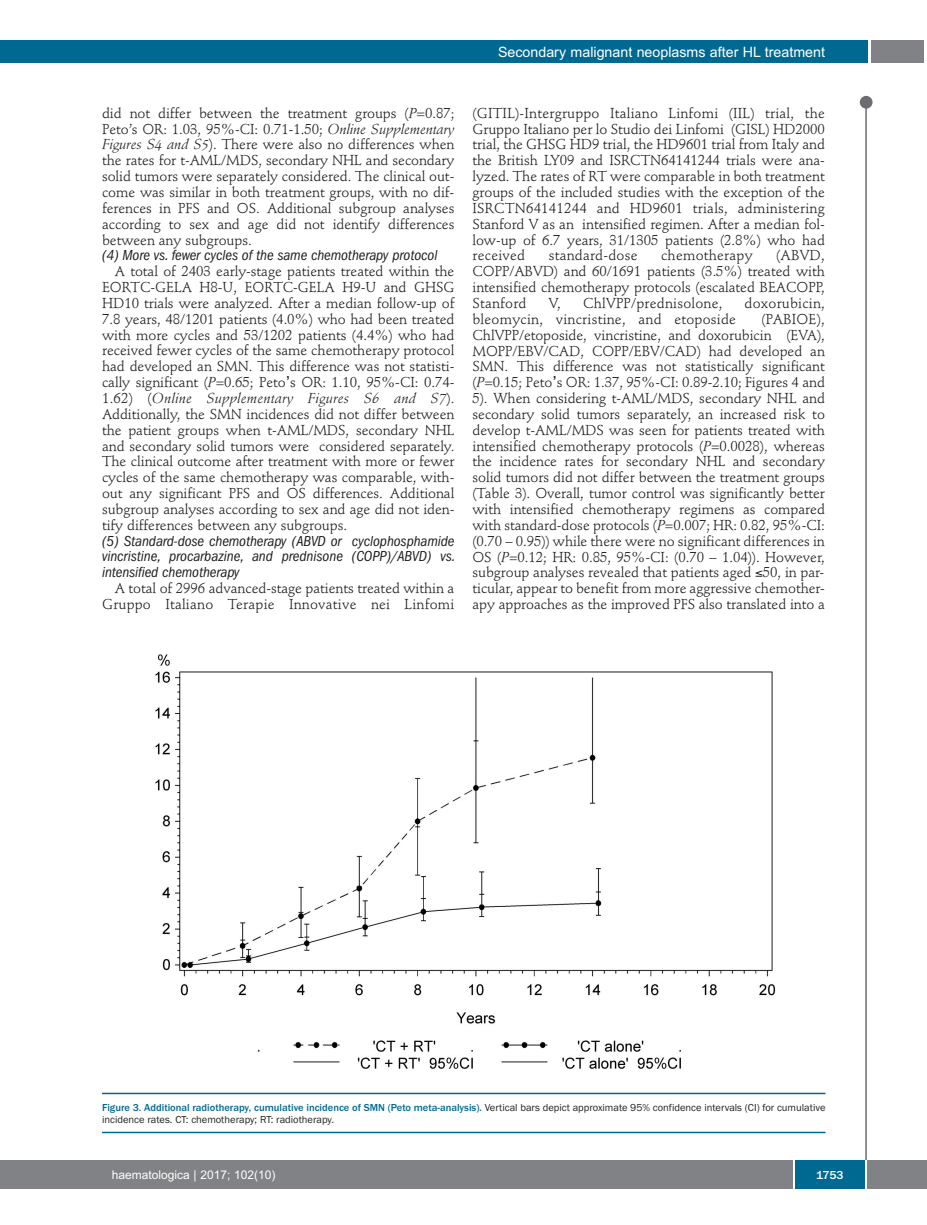
<style>
.page{position:relative;width:927px;height:1225px;background:#fff}
.page>*{position:absolute;margin:0;border:0;box-sizing:border-box;transform-origin:0 0}
.t1{font:italic condensed 15px/15.9px "Franklin Gothic";letter-spacing:-.005em;color:#231f20;text-align:justify}
.t2{font:14.25px/15.9px "Stempel Schneidler";letter-spacing:-.005em;color:#231f20;text-align:justify}
.t3{font:14.25px "Stempel Schneidler";letter-spacing:.015em;color:#231f20}
.t4{font:14.25px "Arial";color:#fff}
.t5{font:12px "Arial";color:#fff}
.t6{font:500 12px "Franklin Gothic";color:#fff}
.t7{font:10.5px/12px "Franklin Gothic";color:#231f20}
.s1{font-style:italic}
.s2{font-family:"Lucida Grande"}
.s3{font-weight:500;color:#006991}
</style>
<div class="page">
<div style="left:860px;top:96px;width:12px;height:13px;background:#6c6d70;border-radius:50%"></div>
<hr style="left:865px;top:98px;width:2px;height:1062px;background:#6c6d70">
<div style="left:871px;top:40px;width:52px;height:22px;background:#808285"></div>
<div style="left:18px;top:40px;width:849px;height:22px;background:#006991"></div>
<div style="left:17px;top:1160px;width:910px;height:28px;background:#808285"></div>
<div style="left:795px;top:1160px;width:70px;height:28px;background:#006991"></div>
<hr style="left:793px;top:1160px;width:2px;height:28px;background:#fff">
<hr style="left:865px;top:1160px;width:2px;height:28px;background:#fff">
<div style="left:0;top:40px;width:19px;height:22px;background:#006991"></div>
<div style="left:0;top:1160px;width:18px;height:28px;background:#808285"></div>
<hr style="left:102px;top:1092px;width:723px;height:2px;background:#006991">
<hr style="left:102px;top:1131px;width:723px;height:2px;background:#006991">
<img style="left:155px;top:654px;width:621px;height:415px">
<p class="t4" style="left:498px;top:44px;width:328px">Secondary malignant neoplasms after HL treatment</p>
<p class="t2" style="left:102px;top:106px;width:354px">did not differ between the treatment groups (<span class="s1">P</span>=0.87; Peto’s OR: 1.03, 95%-CI: 0.71-1.50; <span class="s1">Online Supplementary Figures S4 and S5</span>). There were also no differences when the rates for t-AML/MDS, secondary NHL and secondary solid tumors were separately considered. The clinical out&shy;come was similar in both treatment groups, with no dif&shy;ferences in PFS and OS. Additional subgroup analyses according to sex and age did not identify differences between any subgroups.</p>
<p class="t1" style="left:102px;top:249px;width:337px">(4) More vs. fewer cycles of the same chemotherapy protocol</p>
<p class="t2" style="left:102px;top:265px;width:354px;text-indent:13px">A total of 2403 early-stage patients treated within the EORTC-GELA H8-U, EORTC-GELA H9-U and GHSG HD10 trials were analyzed. After a median follow-up of 7.8 years, 48/1201 patients (4.0%) who had been treated with more cycles and 53/1202 patients (4.4%) who had received fewer cycles of the same chemotherapy protocol had developed an SMN. This difference was not statisti&shy;cally significant (<span class="s1">P</span>=0.65; Peto<span class="s2">’</span>s OR: 1.10, 95%-CI: 0.74- 1.62) (<span class="s1">Online Supplementary Figures S6 and S7</span>).<br>Additionally, the SMN incidences did not differ between the patient groups when t-AML/MDS, secondary NHL and secondary solid tumors were considered separately.<br>The clinical outcome after treatment with more or fewer cycles of the same chemotherapy was comparable, with&shy;out any significant PFS and OS differences. Additional subgroup analyses according to sex and age did not iden&shy;tify differences between any subgroups.</p>
<p class="t1" style="left:102px;top:534px;width:355px">(5) Standard-dose chemotherapy (ABVD or cyclophosphamide vincristine, procarbazine, and prednisone (COPP)/ABVD) vs. intensified chemotherapy</p>
<p class="t2" style="left:102px;top:581px;width:354px;text-align:right">A total of 2996 advanced-stage patients treated within a<br>Gruppo Italiano Terapie Innovative nei Linfomi</p>
<p class="t2" style="left:472px;top:106px;width:354px">(GITIL)-Intergruppo Italiano Linfomi (IIL) trial, the Gruppo Italiano per lo Studio dei Linfomi (GISL) HD2000 trial, the GHSG HD9 trial, the HD9601 trial from Italy and the British LY09 and ISRCTN64141244 trials were ana&shy;lyzed. The rates of RT were comparable in both treatment groups of the included studies with the exception of the ISRCTN64141244 and HD9601 trials, administering Stanford V as an intensified regimen. After a median fol&shy;low-up of 6.7 years, 31/1305 patients (2.8%) who had received</p>
<p class="t3" style="left:549px;top:250px;width:90px">standard-dose</p>
<p class="t3" style="left:661px;top:250px;width:93px">chemotherapy</p>
<p class="t2" style="left:472px;top:249px;width:354px;text-indent:304px">(ABVD, COPP/ABVD) and 60/1691 patients (3.5%) treated with intensified chemotherapy protocols (escalated BEACOPP, Stanford</p>
<p class="t2" style="left:549px;top:296px;width:14px">V,</p>
<p class="t3" style="left:583px;top:297px;width:141px">ChlVPP/prednisolone,</p>
<p class="t3" style="left:745px;top:297px;width:82px">doxorubicin,</p>
<p class="t3" style="left:472px;top:313px;width:265px">bleomycin, vincristine, and etoposide</p>
<p class="t2" style="left:472px;top:312px;width:354px;text-indent:289px">(PABIOE), ChlVPP/etoposide, vincristine, and doxorubicin (EVA), MOPP/EBV/CAD, COPP/EBV/CAD) had developed an SMN. This difference was not statistically significant (<span class="s1">P</span>=0.15; Peto<span class="s2">’</span>s OR: 1.37, 95%-CI: 0.89-2.10; Figures 4 and 5). When considering t-AML/MDS, secondary NHL and secondary solid tumors separately, an increased risk to develop t-AML/MDS was seen for patients treated with intensified chemotherapy protocols (<span class="s1">P</span>=0.0028), whereas the incidence rates for secondary NHL and secondary solid tumors did not differ between the treatment groups (Table 3). Overall, tumor control was significantly better with intensified chemotherapy regimens as compared with standard-dose protocols (<span class="s1">P</span>=0.007; HR: 0.82, 95%-CI: (0.70 – 0.95)) while there were no significant differences in OS (<span class="s1">P</span>=0.12; HR: 0.85, 95%-CI: (0.70 – 1.04)). However, subgroup analyses revealed that patients aged ≤50, in par&shy;ticular, appear to benefit from more aggressive chemother&shy;apy approaches as the improved PFS also translated into a</p>
<p class="t7" style="left:102px;top:1101px;width:725px"><span class="s3">Figure 3. Additional radiotherapy, cumulative incidence of SMN (Peto meta-analysis).</span> Vertical bars depict approximate 95% confidence intervals (CI) for cumulative incidence rates. CT: chemotherapy; RT: radiotherapy.</p>
<p class="t5" style="left:112px;top:1167px;width:165px">haematologica | 2017; 102(10)</p>
<p class="t6" style="left:816px;top:1167px;width:29px">1753</p>
</div>
